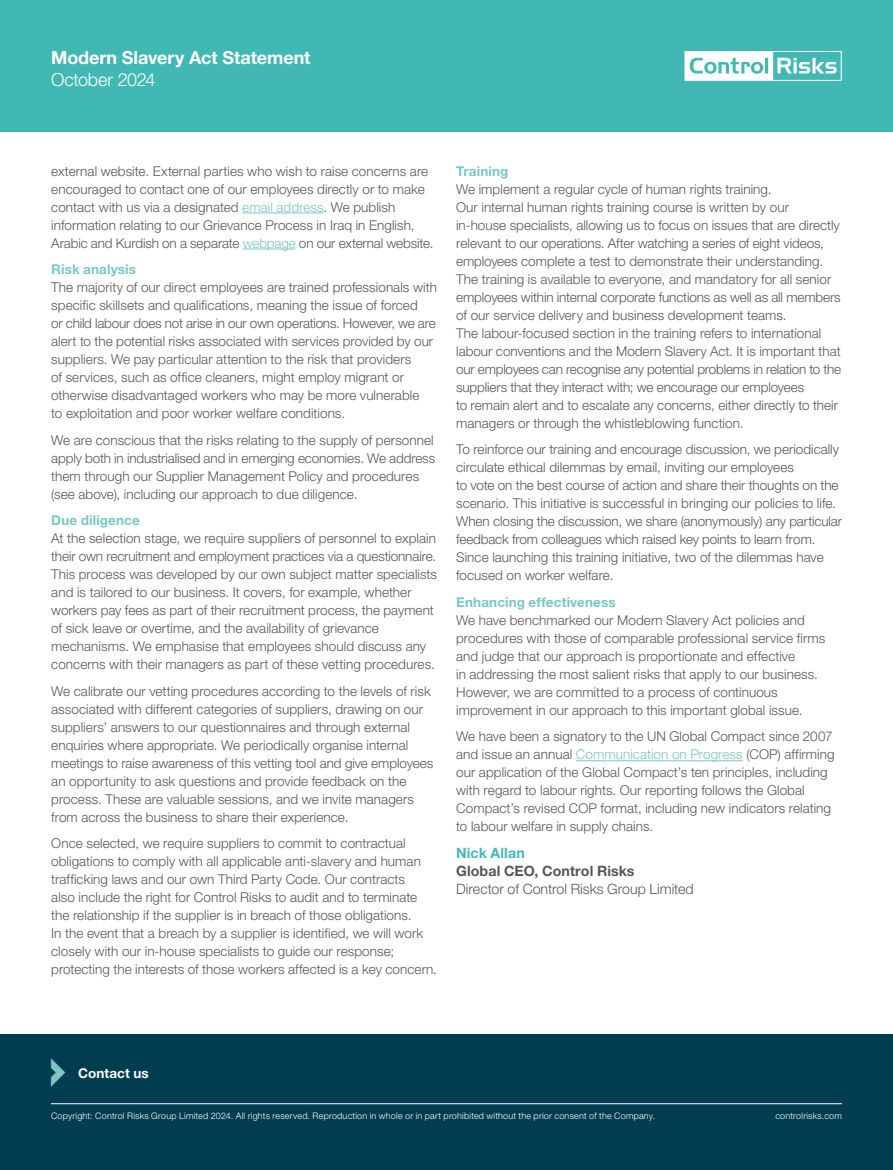
<style>
.page{position:relative;width:893px;height:1170px;background:#fff}
.page>*{position:absolute;margin:0;border:0;box-sizing:border-box;transform-origin:0 0}
.t1{font:700 18px "Helvetica Neue LT Std";letter-spacing:-.005em;color:#fff}
.t2{font:300 18px "Helvetica Neue LT Std";letter-spacing:-.01em;color:#fff}
.t3{font:300 14.25px "Helvetica Neue LT Std";color:#575756}
.t4{font:700 14.25px "Helvetica Neue LT Std";letter-spacing:.005em;color:#575756}
.t5{font:700 14.25px "Helvetica Neue LT Std";letter-spacing:.005em;color:#42b8b4}
.t6{font:300 13.5px/18px "Helvetica Neue LT Std";letter-spacing:.005em;color:#575756}
.t7{font:700 13.5px "Helvetica Neue LT Std";letter-spacing:.01em;color:#7bc7c3}
.t8{font:700 13.5px "Helvetica Neue LT Std";letter-spacing:.01em;color:#fff}
.t9{font:300 9px "Helvetica Neue LT Std";letter-spacing:.025em;color:#fff}
.s1{color:#7bc7c3}
</style>
<div class="page">
<div style="left:0;top:0;width:893px;height:132px;background:#42b8b4"></div>
<div style="left:0;top:1033px;width:893px;height:136px;background:#003d50"></div>
<hr style="left:51px;top:1103px;width:791px;height:1px;background:#fff">
<hr style="left:242px;top:212px;width:82px;height:1px;background:#7bc7c3">
<hr style="left:243px;top:248px;width:52px;height:1px;background:#7bc7c3">
<hr style="left:576px;top:760px;width:167px;height:1px;background:#7bc7c3">
<svg style="left:684px;top:51px;width:158px;height:30px"></svg>
<h1 class="t1" style="left:51px;top:46px;width:261px">Modern Slavery Act Statement</h1>
<h1 class="t2" style="left:51px;top:68px;width:106px">October 2024</h1>
<p class="t6" style="left:51px;top:161px;width:384px">external website. External parties who wish to raise concerns are encouraged to contact one of our employees directly or to make contact with us via a designated <span class="s1">email address</span>. We publish information relating to our Grievance Process in Iraq in English, Arabic and Kurdish on a separate <span class="s1">webpage</span> on our external website.</p>
<p class="t7" style="left:51px;top:261px;width:86px">Risk analysis</p>
<p class="t6" style="left:51px;top:278px;width:387px">The majority of our direct employees are trained professionals with specific skillsets and qualifications, meaning the issue of forced<br>or child labour does not arise in our own operations. However, we are alert to the potential risks associated with services provided by our suppliers. We pay particular attention to the risk that providers<br>of services, such as office cleaners, might employ migrant or otherwise disadvantaged workers who may be more vulnerable<br>to exploitation and poor worker welfare conditions.</p>
<p class="t6" style="left:51px;top:430px;width:385px">We are conscious that the risks relating to the supply of personnel apply both in industrialised and in emerging economies. We address them through our Supplier Management Policy and procedures (see above), including our approach to due diligence.</p>
<p class="t7" style="left:51px;top:512px;width:90px">Due diligence</p>
<p class="t6" style="left:51px;top:529px;width:387px">At the selection stage, we require suppliers of personnel to explain their own recruitment and employment practices via a questionnaire.<br>This process was developed by our own subject matter specialists and is tailored to our business. It covers, for example, whether workers pay fees as part of their recruitment process, the payment of sick leave or overtime, and the availability of grievance mechanisms. We emphasise that employees should discuss any concerns with their managers as part of these vetting procedures.</p>
<p class="t6" style="left:51px;top:681px;width:384px">We calibrate our vetting procedures according to the levels of risk associated with different categories of suppliers, drawing on our suppliers’ answers to our questionnaires and through external enquiries where appropriate. We periodically organise internal meetings to raise awareness of this vetting tool and give employees an opportunity to ask questions and provide feedback on the process. These are valuable sessions, and we invite managers from across the business to share their experience.</p>
<p class="t6" style="left:51px;top:834px;width:387px">Once selected, we require suppliers to commit to contractual obligations to comply with all applicable anti-slavery and human trafficking laws and our own Third Party Code. Our contracts<br>also include the right for Control Risks to audit and to terminate the relationship if the supplier is in breach of those obligations.<br>In the event that a breach by a supplier is identified, we will work closely with our in-house specialists to guide our response; protecting the interests of those workers affected is a key concern.</p>
<p class="t7" style="left:456px;top:162px;width:54px">Training</p>
<p class="t6" style="left:456px;top:179px;width:387px">We implement a regular cycle of human rights training.<br>Our internal human rights training course is written by our in-house specialists, allowing us to focus on issues that are directly relevant to our operations. After watching a series of eight videos, employees complete a test to demonstrate their understanding.<br>The training is available to everyone, and mandatory for all senior employees within internal corporate functions as well as all members of our service delivery and business development teams.<br>The labour-focused section in the training refers to international labour conventions and the Modern Slavery Act. It is important that our employees can recognise any potential problems in relation to the suppliers that they interact with; we encourage our employees<br>to remain alert and to escalate any concerns, either directly to their managers or through the whistleblowing function.</p>
<p class="t6" style="left:456px;top:440px;width:387px">To reinforce our training and encourage discussion, we periodically circulate ethical dilemmas by email, inviting our employees<br>to vote on the best course of action and share their thoughts on the scenario. This initiative is successful in bringing our policies to life.<br>When closing the discussion, we share (anonymously) any particular feedback from colleagues which raised key points to learn from.<br>Since launching this training initiative, two of the dilemmas have focused on worker welfare.</p>
<p class="t7" style="left:456px;top:593px;width:161px">Enhancing effectiveness</p>
<p class="t6" style="left:456px;top:610px;width:371px">We have benchmarked our Modern Slavery Act policies and procedures with those of comparable professional service firms and judge that our approach is proportionate and effective<br>in addressing the most salient risks that apply to our business.<br>However, we are committed to a process of continuous improvement in our approach to this important global issue.</p>
<p class="t6" style="left:456px;top:727px;width:380px">We have been a signatory to the UN Global Compact since 2007 and issue an annual <span class="s1">Communication on Progress</span> (COP) affirming our application of the Global Compact’s ten principles, including with regard to labour rights. Our reporting follows the Global Compact’s revised COP format, including new indicators relating to labour welfare in supply chains.</p>
<p class="t5" style="left:456px;top:844px;width:70px">Nick Allan</p>
<p class="t4" style="left:456px;top:862px;width:180px">Global CEO, Control Risks</p>
<p class="t3" style="left:456px;top:880px;width:239px">Director of Control Risks Group Limited</p>
<p class="t8" style="left:78px;top:1064px;width:72px">Contact us</p>
<p class="t9" style="left:51px;top:1110px;width:606px">Copyright: Control Risks Group Limited 2024. All rights reserved. Reproduction in whole or in part prohibited without the prior consent of the Company.</p>
<p class="t9" style="left:775px;top:1110px;width:68px">controlrisks.com</p>
</div>
